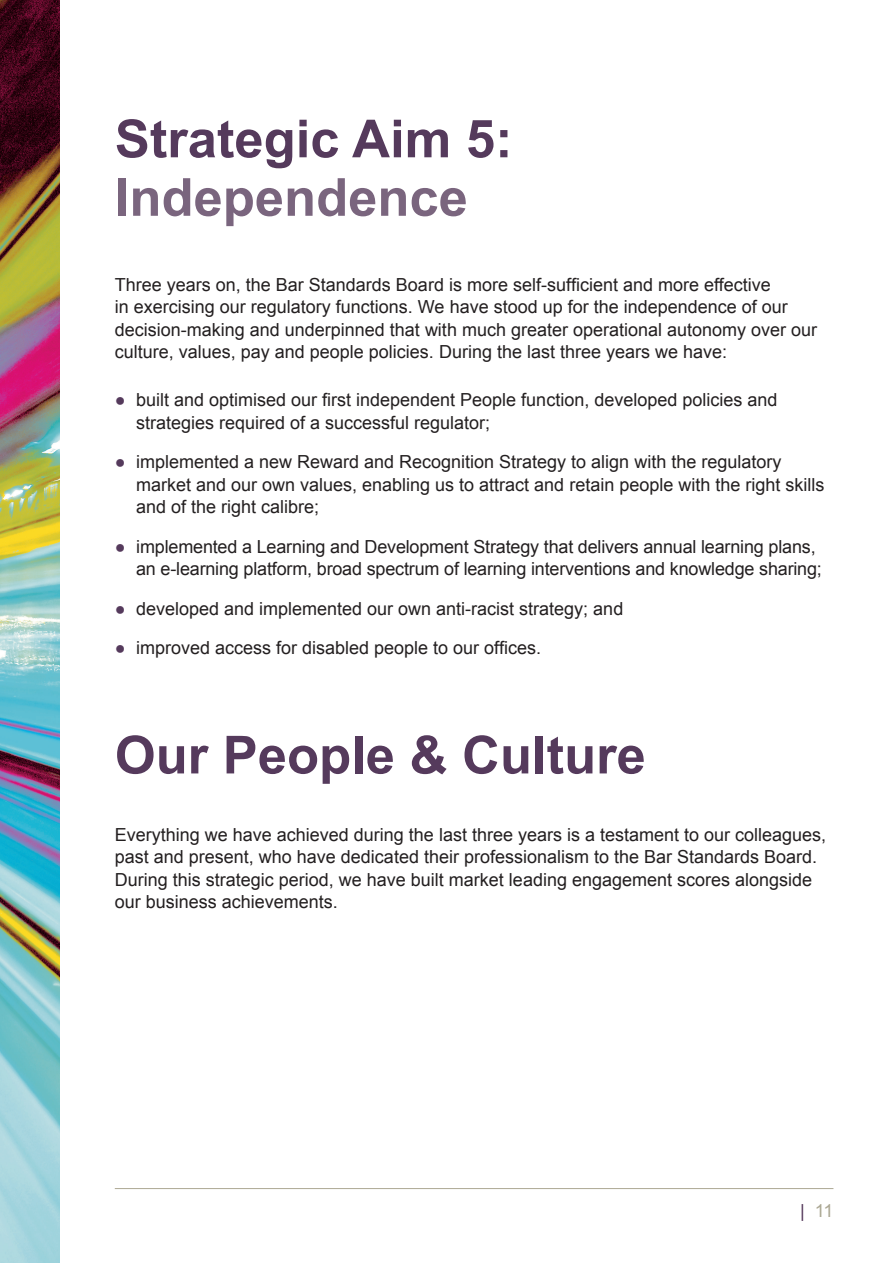
<style>
.page{position:relative;width:893px;height:1263px;background:#fff}
.page>*{position:absolute;margin:0;border:0;box-sizing:border-box;transform-origin:0 0}
.t1{font:700 52.5px "Arial";color:#553a5c}
.t2{font:700 52.5px "Arial";color:#7a657e}
.t3{font:18px/22.5px "Arial";color:#231f20}
.t4{font:18px "Arial";color:#aca894}
.s1{font-weight:700;color:#553a5c}
.s2{color:#553a5c}
</style>
<div class="page">
<hr style="left:115px;top:1188px;width:718px;height:1px;background:#aca894">
<img style="left:0;top:0;width:60px;height:1263px">
<h1 class="t1" style="left:115px;top:104px;width:399px">Strategic Aim 5:</h1>
<h1 class="t2" style="left:115px;top:163px;width:355px">Independence</h1>
<p class="t3" style="left:115px;top:273px;width:704px">Three years on, the Bar Standards Board is more self-sufficient and more effective<br>in exercising our regulatory functions. We have stood up for the independence of our decision-making and underpinned that with much greater operational autonomy over our culture, values, pay and people policies. During the last three years we have:</p>
<p class="t3" style="left:136px;top:389px;width:643px;text-indent:-21px"><span class="s1">●</span> built and optimised our first independent People function, developed policies and strategies required of a successful regulator;</p>
<p class="t3" style="left:136px;top:451px;width:690px;text-indent:-21px"><span class="s1">●</span> implemented a new Reward and Recognition Strategy to align with the regulatory market and our own values, enabling us to attract and retain people with the right skills and of the right calibre;</p>
<p class="t3" style="left:136px;top:535px;width:687px;text-indent:-21px"><span class="s1">●</span> implemented a Learning and Development Strategy that delivers annual learning plans, an e-learning platform, broad spectrum of learning interventions and knowledge sharing;</p>
<p class="t3" style="left:115px;top:597px;width:510px"><span class="s1">●</span> developed and implemented our own anti-racist strategy; and</p>
<p class="t3" style="left:115px;top:637px;width:428px"><span class="s1">●</span> improved access for disabled people to our offices.</p>
<h1 class="t1" style="left:115px;top:720px;width:532px">Our People &amp; Culture</h1>
<p class="t3" style="left:115px;top:823px;width:713px">Everything we have achieved during the last three years is a testament to our colleagues, past and present, who have dedicated their professionalism to the Bar Standards Board.<br>During this strategic period, we have built market leading engagement scores alongside our business achievements.</p>
<p class="t4" style="left:800px;top:1198px;width:35px"><span class="s2">|</span> 11</p>
</div>
